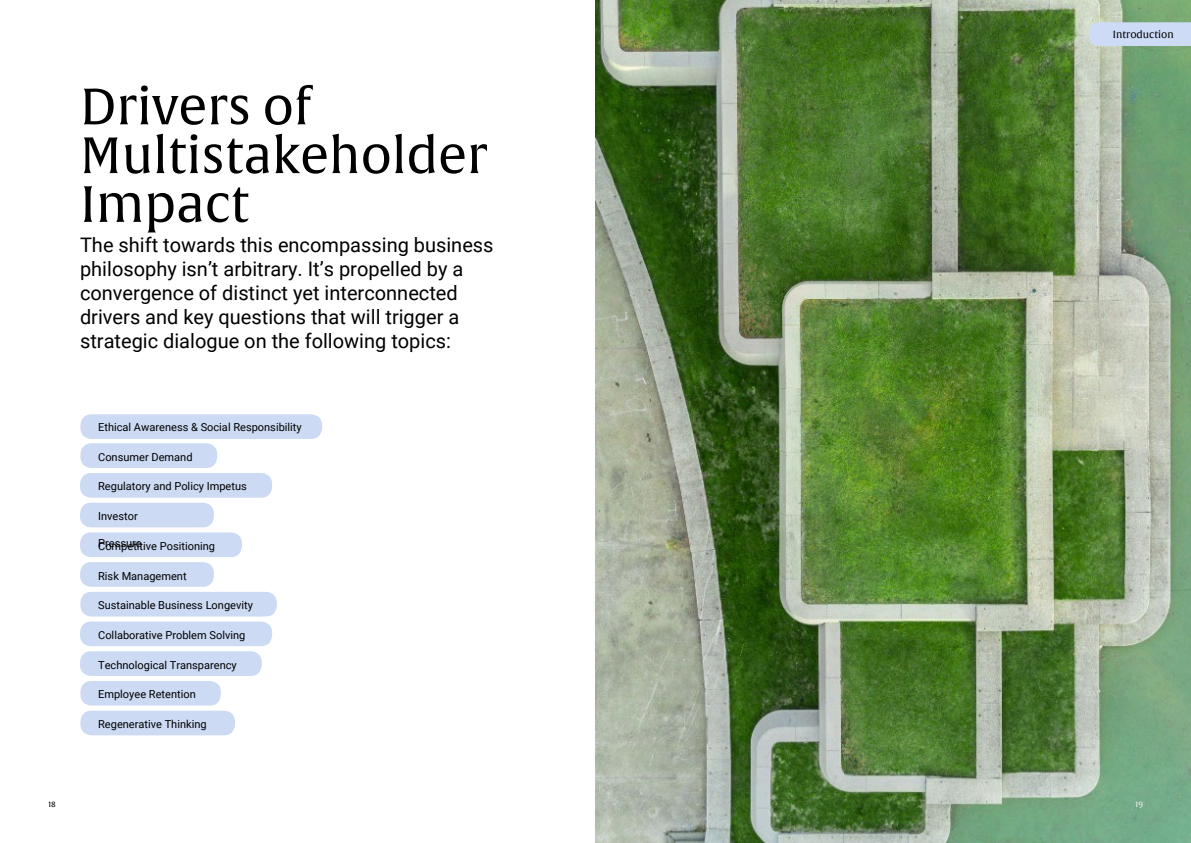
<style>
.page{position:relative;width:1191px;height:843px;background:#fff}
.page>*{position:absolute;margin:0;border:0;box-sizing:border-box;transform-origin:0 0}
.t1{font:50px/48.8px "Alverata";color:#000}
.t2{font:20px/24px "Roboto";color:#000}
.t3{font:11px "Roboto";color:#000}
.t4{font:10px "Alverata";color:#000}
.t5{font:8px "Alverata";color:#000}
.t6{font:8px "Alverata";color:#f8f5f3}
</style>
<div class="page">
<img style="left:595px;top:0;width:595px;height:842px">
<div style="left:80px;top:414px;width:242px;height:25px;background:#ccdaf3;border-radius:11px"></div>
<div style="left:80px;top:532px;width:162px;height:25px;background:#ccdaf3;border-radius:11px"></div>
<div style="left:80px;top:473px;width:192px;height:24px;background:#ccdaf3;border-radius:11px"></div>
<div style="left:80px;top:562px;width:134px;height:24px;background:#ccdaf3;border-radius:11px"></div>
<div style="left:80px;top:651px;width:182px;height:24px;background:#ccdaf3;border-radius:11px"></div>
<div style="left:80px;top:443px;width:137px;height:25px;background:#ccdaf3;border-radius:11px"></div>
<div style="left:80px;top:621px;width:192px;height:25px;background:#ccdaf3;border-radius:11px"></div>
<div style="left:80px;top:502px;width:134px;height:25px;background:#ccdaf3;border-radius:11px"></div>
<div style="left:80px;top:591px;width:197px;height:25px;background:#ccdaf3;border-radius:11px"></div>
<div style="left:80px;top:680px;width:141px;height:25px;background:#ccdaf3;border-radius:11px"></div>
<div style="left:80px;top:710px;width:155px;height:25px;background:#ccdaf3;border-radius:11px"></div>
<div style="left:1088px;top:22px;width:102px;height:24px;background:#cddbf6"></div>
<p class="t1" style="left:80px;top:85px;width:409px">Drivers of<br>Multistakeholder<br>Impact</p>
<p class="t2" style="left:80px;top:233px;width:415px">The shift towards this encompassing business philosophy isn’t arbitrary. It’s propelled by a convergence of distinct yet interconnected drivers and key questions that will trigger a strategic dialogue on the following topics:</p>
<p class="t3" style="left:98px;top:421px;width:205px">Ethical Awareness &amp; Social Responsibility</p>
<p class="t3" style="left:98px;top:450px;width:96px">Consumer Demand</p>
<p class="t3" style="left:98px;top:480px;width:150px">Regulatory and Policy Impetus</p>
<p class="t3" style="left:98px;top:510px;width:41px">Investor</p>
<p class="t3" style="left:98px;top:537px;width:45px">Pressure</p>
<p class="t3" style="left:98px;top:539px;width:118px">Competitive Positioning</p>
<p class="t3" style="left:98px;top:569px;width:90px">Risk Management</p>
<p class="t3" style="left:98px;top:599px;width:156px">Sustainable Business Longevity</p>
<p class="t3" style="left:98px;top:628px;width:149px">Collaborative Problem Solving</p>
<p class="t3" style="left:98px;top:658px;width:140px">Technological Transparency</p>
<p class="t3" style="left:98px;top:688px;width:99px">Employee Retention</p>
<p class="t3" style="left:98px;top:717px;width:110px">Regenerative Thinking</p>
<p class="t4" style="left:1112px;top:31px;width:62px">Introduction</p>
<p class="t5" style="left:48px;top:800px;width:9px">18</p>
<p class="t6" style="left:1135px;top:800px;width:9px">19</p>
</div>
